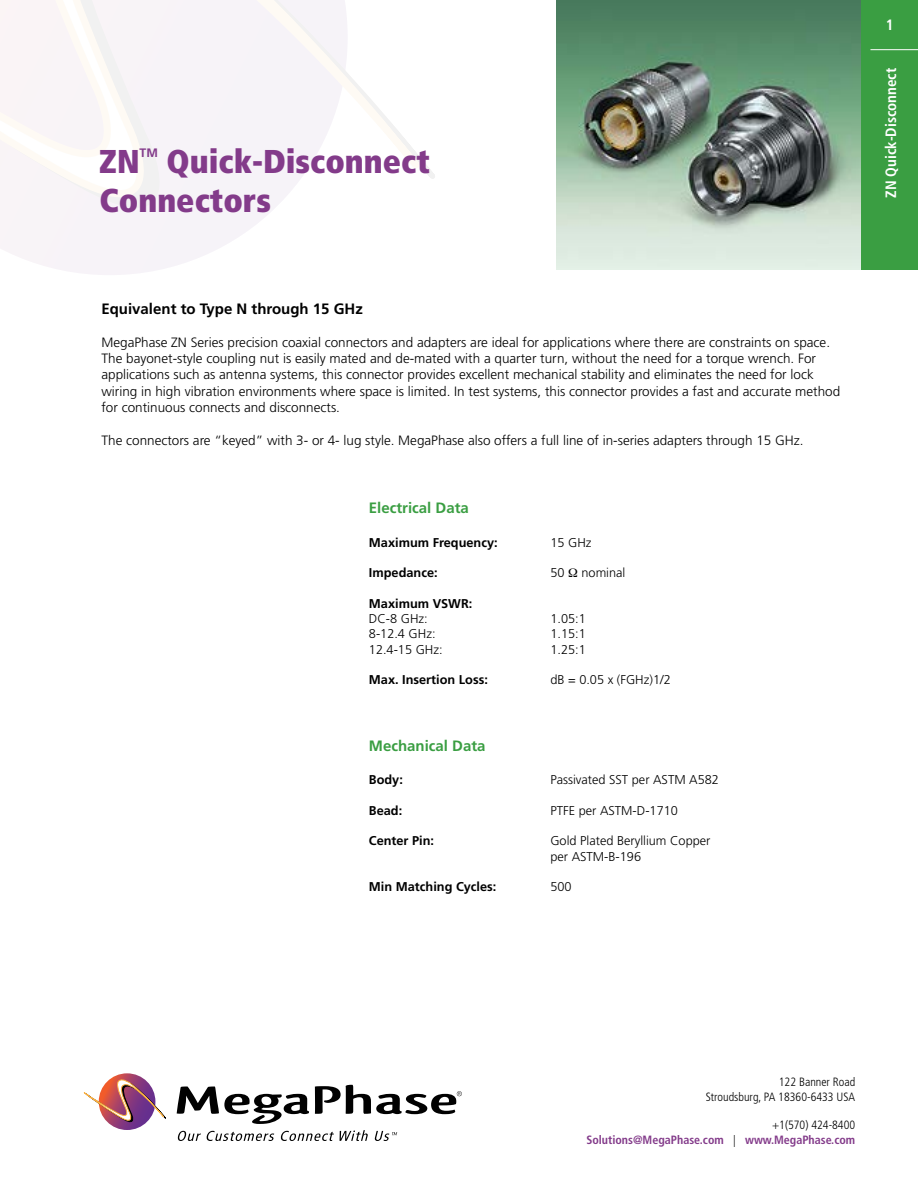
<style>
.page{position:relative;width:918px;height:1188px;background:#fff}
.page>*{position:absolute;margin:0;border:0;box-sizing:border-box;transform-origin:0 0}
.t1{font:900 condensed 33px/39.6px "Frutiger";color:#833b8a}
.t2{font:700 15px "Frutiger";color:#000}
.t3{font:700 15px "Frutiger";color:#3a9e42}
.t4{font:700 condensed 15px "Frutiger";color:#fff}
.t5{font:300 13.5px/16.5px "Frutiger";color:#000}
.t6{font:300 12.75px/15.3px "Frutiger";color:#000}
.t7{font:700 12.75px "Frutiger";color:#000}
.t8{font:700 12.3px "Frutiger";color:#833b8a}
.t9{font:700 condensed 12px/14.4px "Frutiger";color:#833b8a;text-align:right}
.t10{font:300 condensed 12px/14.4px "Frutiger";color:#000;text-align:right}
.s1{font-weight:300;color:#000}
</style>
<div class="page">
<svg style="left:0;top:247px;width:220px;height:28px"></svg>
<svg style="left:0;top:165px;width:435px;height:82px"></svg>
<svg style="left:0;top:0;width:426px;height:235px"></svg>
<svg style="left:99px;top:1073px;width:56px;height:57px"></svg>
<svg style="left:177px;top:1086px;width:132px;height:38px"></svg>
<svg style="left:83px;top:1078px;width:83px;height:49px"></svg>
<svg style="left:315px;top:1085px;width:147px;height:29px"></svg>
<svg style="left:177px;top:1131px;width:97px;height:10px"></svg>
<svg style="left:280px;top:1131px;width:54px;height:10px"></svg>
<svg style="left:340px;top:1130px;width:28px;height:11px"></svg>
<svg style="left:375px;top:1131px;width:22px;height:10px"></svg>
<img style="left:556px;top:0;width:305px;height:270px">
<div style="left:861px;top:0;width:57px;height:270px;background:#3a9e42"></div>
<hr style="left:870px;top:49px;width:48px;height:1px;background:#fff">
<h1 class="t1" style="left:99px;top:141px;width:332px;text-indent:67px">Quick-Disconnect<br>Connectors</h1>
<h1 class="t1" style="left:99px;top:141px;width:42px">ZN</h1>
<p class="t8" style="left:140px;top:145px;width:20px">TM</p>
<p class="t2" style="left:101px;top:299px;width:263px">Equivalent to Type N through 15 GHz</p>
<p class="t5" style="left:101px;top:334px;width:740px">MegaPhase ZN Series precision coaxial connectors and adapters are ideal for applications where there are constraints on space.<br>The bayonet-style coupling nut is easily mated and de-mated with a quarter turn, without the need for a torque wrench. For applications such as antenna systems, this connector provides excellent mechanical stability and eliminates the need for lock wiring in high vibration environments where space is limited. In test systems, this connector provides a fast and accurate method for continuous connects and disconnects.</p>
<p class="t5" style="left:101px;top:433px;width:704px">The connectors are “keyed” with 3- or 4- lug style. MegaPhase also offers a full line of in-series adapters through 15 GHz.</p>
<p class="t3" style="left:369px;top:499px;width:102px">Electrical Data</p>
<p class="t7" style="left:369px;top:535px;width:130px">Maximum Frequency:</p>
<p class="t6" style="left:550px;top:535px;width:43px">15 GHz</p>
<p class="t7" style="left:369px;top:565px;width:70px">Impedance:</p>
<p class="t6" style="left:550px;top:565px;width:16px">50</p>
<p class="t6" style="left:581px;top:565px;width:45px">nominal</p>
<p class="t7" style="left:369px;top:596px;width:105px">Maximum VSWR:</p>
<p class="t6" style="left:369px;top:611px;width:60px">DC-8 GHz:</p>
<p class="t6" style="left:550px;top:611px;width:37px">1.05:1</p>
<p class="t6" style="left:369px;top:627px;width:68px">8-12.4 GHz:</p>
<p class="t6" style="left:550px;top:627px;width:37px">1.15:1</p>
<p class="t6" style="left:369px;top:642px;width:75px">12.4-15 GHz:</p>
<p class="t6" style="left:550px;top:642px;width:37px">1.25:1</p>
<p class="t7" style="left:369px;top:672px;width:121px">Max. Insertion Loss:</p>
<p class="t6" style="left:550px;top:672px;width:122px">dB = 0.05 x (FGHz)1/2</p>
<p class="t3" style="left:369px;top:737px;width:118px">Mechanical Data</p>
<p class="t7" style="left:369px;top:772px;width:36px">Body:</p>
<p class="t6" style="left:550px;top:772px;width:170px">Passivated SST per ASTM A582</p>
<p class="t7" style="left:369px;top:803px;width:35px">Bead:</p>
<p class="t6" style="left:550px;top:803px;width:129px">PTFE per ASTM-D-1710</p>
<p class="t7" style="left:369px;top:834px;width:67px">Center Pin:</p>
<p class="t6" style="left:550px;top:834px;width:162px">Gold Plated Beryllium Copper per ASTM-B-196</p>
<p class="t7" style="left:369px;top:879px;width:129px">Min Matching Cycles:</p>
<p class="t6" style="left:550px;top:879px;width:23px">500</p>
<p class="t4" style="left:886px;top:16px;width:9px">1</p>
<p class="t4" style="left:882px;top:198px;width:131px;rotate:-90deg">ZN Quick-Disconnect</p>
<p class="t10" style="left:706px;top:1075px;width:151px">122 Banner Road<br>Stroudsburg, PA 18360-6433 USA</p>
<p class="t9" style="left:586px;top:1118px;width:270px"><span class="s1">+1(570) 424-8400<br></span>Solutions@MegaPhase.com <span class="s1">|</span> www.MegaPhase.com</p>
</div>
